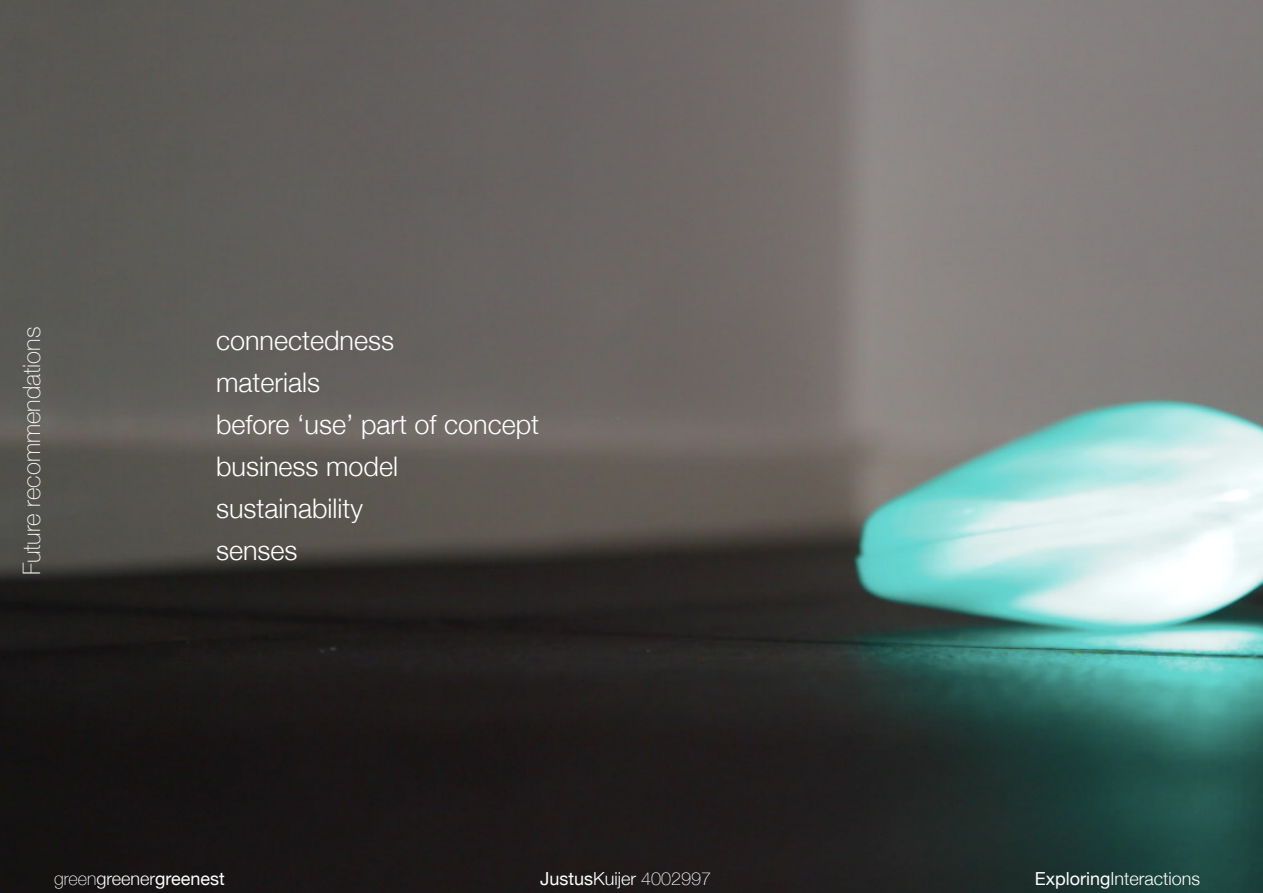
<style>
.page{position:relative;width:1263px;height:893px;background:#fff}
.page>*{position:absolute;margin:0;border:0;box-sizing:border-box;transform-origin:0 0}
.t1{font:300 27px "Helvetica Neue";color:#fff}
.t2{font:100 24px "Helvetica Neue";color:#fff}
.t3{font:300 18px "Helvetica Neue";color:#fff}
.t4{font:18px "Helvetica Neue";color:#fff}
.t5{font:100 18px "Helvetica Neue";color:#fff}
.s1{font-weight:100}
.s2{font-weight:300}
.s3{font-weight:400}
</style>
<div class="page">
<img style="left:0;top:0;width:1263px;height:893px">
<p class="t2" style="left:13px;top:575px;width:250px;rotate:-90deg">Future recommendations</p>
<p class="t1" style="left:216px;top:319px;width:180px">connectedness</p>
<p class="t1" style="left:216px;top:361px;width:106px">materials</p>
<p class="t1" style="left:216px;top:403px;width:325px">before ‘use’ part of concept</p>
<p class="t1" style="left:216px;top:445px;width:183px">business model</p>
<p class="t1" style="left:216px;top:487px;width:148px">sustainability</p>
<p class="t1" style="left:216px;top:529px;width:83px">senses</p>
<p class="t4" style="left:54px;top:865px;width:172px"><span class="s1">green</span><span class="s2">greener</span>greenest</p>
<p class="t5" style="left:540px;top:864px;width:173px"><span class="s3">Justus</span><span class="s2">Kuijer</span> 4002997</p>
<p class="t3" style="left:1035px;top:864px;width:167px"><span class="s3">Exploring</span>Interactions</p>
</div>
